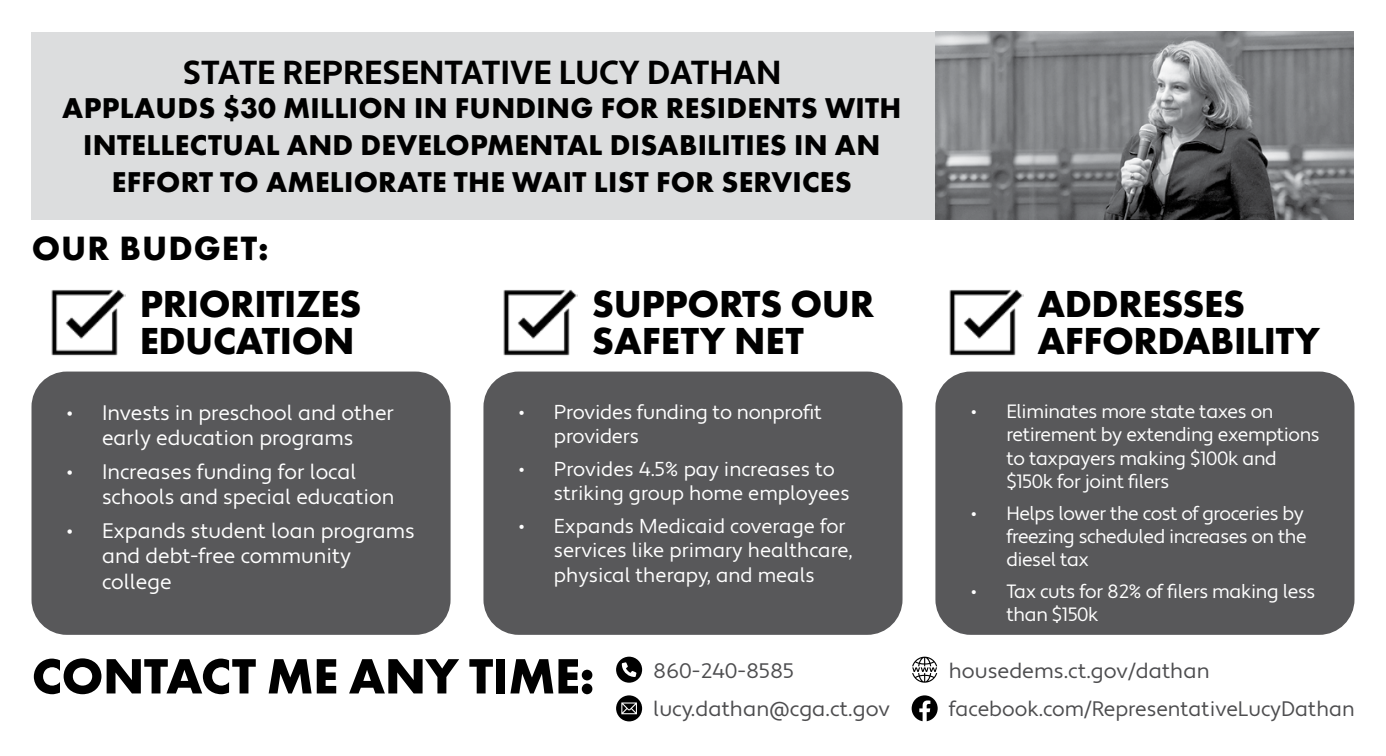
<style>
.page{position:relative;width:1386px;height:756px;background:#fff}
.page>*{position:absolute;margin:0;border:0;box-sizing:border-box;transform-origin:0 0}
.t1{font:700 51.45px "Futura PT";letter-spacing:-.01em;color:#000}
.t2{font:700 39.02px/37.4px "Futura PT";letter-spacing:-.01em;color:#000}
.t3{font:700 35px "Futura PT";letter-spacing:.03em;color:#000}
.t4{font:700 33.25px "Apertura";color:#000}
.t5{font:700 29.75px/36.8px "Futura PT";letter-spacing:.01em;color:#000;text-align:center}
.t6{font:21px/25.2px "Apertura";color:#fff}
.t7{font:21px/38.5px "Apertura";color:#4d4d4f}
.t8{font:20.12px/24.2px "Apertura";color:#fff}
.t9{font:19.25px/23.1px "Apertura";letter-spacing:-.02em;color:#fff}
</style>
<div class="page">
<div style="left:32px;top:32px;width:904px;height:187px;background:#dcddde"></div>
<div style="left:32px;top:372px;width:419px;height:263px;background:#58585a;border-radius:35px"></div>
<div style="left:483px;top:372px;width:420px;height:263px;background:#58585a;border-radius:35px"></div>
<div style="left:935px;top:372px;width:419px;height:263px;background:#58585a"></div>
<img style="left:51px;top:289px;width:75px;height:67px">
<img style="left:503px;top:289px;width:75px;height:67px">
<img style="left:949px;top:289px;width:74px;height:67px">
<img style="left:936px;top:32px;width:417px;height:187px">
<svg style="left:912px;top:695px;width:26px;height:27px"></svg>
<svg style="left:912px;top:657px;width:26px;height:26px"></svg>
<svg style="left:616px;top:695px;width:26px;height:26px"></svg>
<svg style="left:616px;top:657px;width:26px;height:26px"></svg>
<h3 class="t4" style="left:183px;top:52px;width:600px">STATE REPRESENTATIVE LUCY DATHAN</h3>
<h3 class="t5" style="left:62px;top:89px;width:841px">APPLAUDS $30 MILLION IN FUNDING FOR RESIDENTS WITH<br>INTELLECTUAL AND DEVELOPMENTAL DISABILITIES IN AN<br>EFFORT TO AMELIORATE THE WAIT LIST FOR SERVICES</h3>
<h3 class="t3" style="left:32px;top:226px;width:239px">OUR BUDGET:</h3>
<h2 class="t2" style="left:140px;top:284px;width:223px">PRIORITIZES<br>EDUCATION</h2>
<h2 class="t2" style="left:592px;top:284px;width:284px">SUPPORTS OUR<br>SAFETY NET</h2>
<h2 class="t2" style="left:1038px;top:284px;width:284px">ADDRESSES<br>AFFORDABILITY</h2>
<p class="t6" style="left:67px;top:401px;width:329px;text-align:center">• Invests in preschool and other early education programs</p>
<p class="t6" style="left:102px;top:460px;width:294px;text-indent:-35px">• Increases funding for local schools and special education</p>
<p class="t6" style="left:102px;top:519px;width:314px;text-indent:-35px">• Expands student loan programs and debt-free community college</p>
<p class="t8" style="left:554px;top:401px;width:270px;text-indent:-35px">• Provides funding to nonprofit providers</p>
<p class="t8" style="left:554px;top:458px;width:297px;text-indent:-35px">• Provides 4.5% pay increases to striking group home employees</p>
<p class="t8" style="left:554px;top:515px;width:300px;text-indent:-35px">• Expands Medicaid coverage for services like primary healthcare, physical therapy, and meals</p>
<p class="t9" style="left:1006px;top:401px;width:315px;text-indent:-35px">• Eliminates more state taxes on retirement by extending exemptions to taxpayers making $100k and $150k for joint filers</p>
<p class="t9" style="left:1006px;top:502px;width:302px;text-indent:-35px">• Helps lower the cost of groceries by freezing scheduled increases on the diesel tax</p>
<p class="t9" style="left:1006px;top:580px;width:310px;text-indent:-35px">• Tax cuts for 82% of filers making less than $150k</p>
<h1 class="t1" style="left:32px;top:643px;width:565px">CONTACT ME ANY TIME:</h1>
<p class="t7" style="left:949px;top:652px;width:408px">housedems.ct.gov/dathan facebook.com/RepresentativeLucyDathan</p>
<p class="t7" style="left:653px;top:652px;width:238px">860-240-8585 lucy.dathan@cga.ct.gov</p>
</div>
